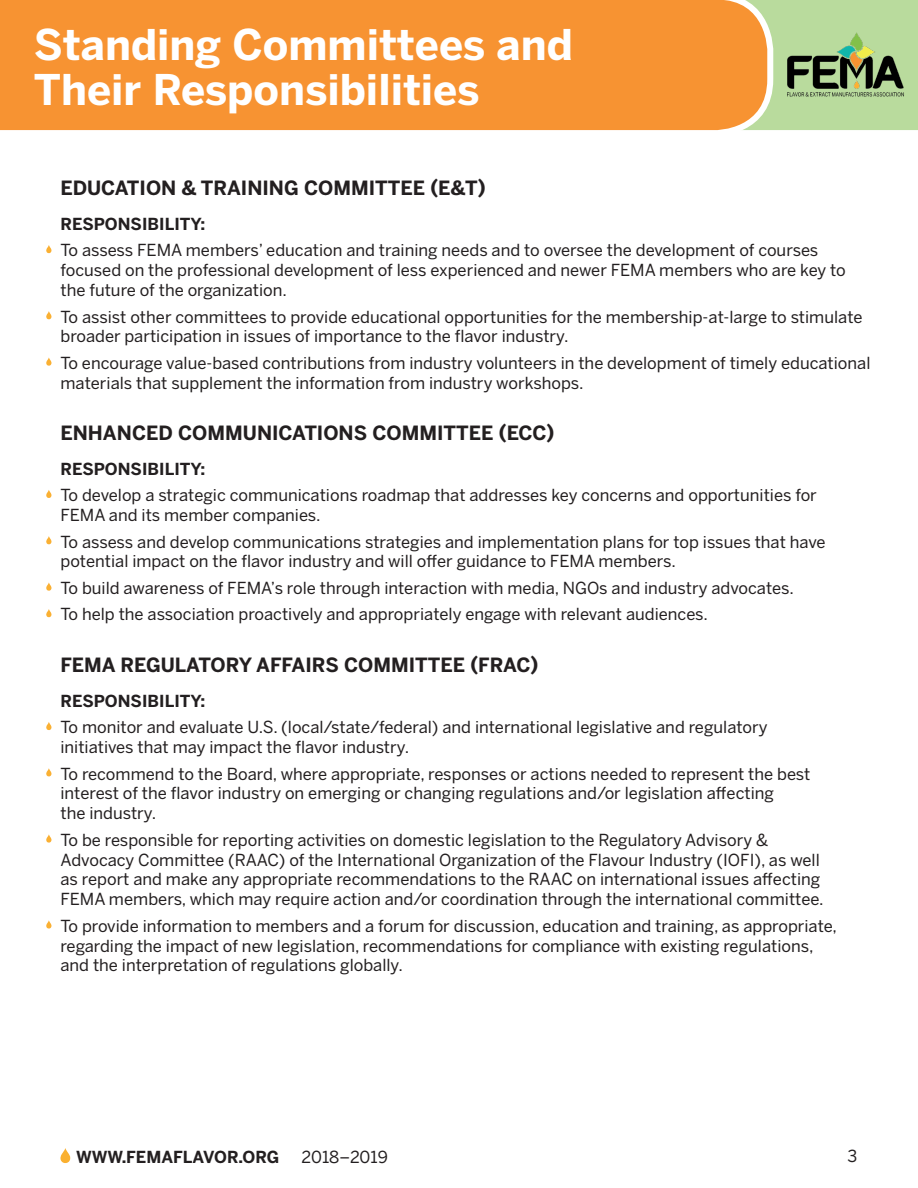
<style>
.page{position:relative;width:918px;height:1188px;background:#fff}
.page>*{position:absolute;margin:0;border:0;box-sizing:border-box;transform-origin:0 0}
.Section_Header_1{font:700 42px "Benton Sans";color:#fff}
.Bold_bullet_header{font:700 19.5px "Benton Sans";color:#231f20}
.resp__bullets{font:16.5px/19.8px "Benton Sans";color:#231f20}
.responsibility{font:700 16.5px "Benton Sans";color:#231f20}
</style>
<div class="page">
<div style="left:773px;top:0;width:145px;height:130px;background:#b9db9d"></div>
<div style="left:0;top:0;width:773px;height:131px;background:#f79332"></div>
<img style="left:779px;top:23px;width:133px;height:84px">
<svg style="left:60px;top:1148px;width:11px;height:15px"></svg>
<svg style="left:46px;top:490px;width:6px;height:8px"></svg>
<svg style="left:46px;top:536px;width:6px;height:9px"></svg>
<svg style="left:46px;top:583px;width:6px;height:8px"></svg>
<svg style="left:46px;top:609px;width:6px;height:8px"></svg>
<svg style="left:46px;top:722px;width:6px;height:8px"></svg>
<svg style="left:46px;top:768px;width:6px;height:9px"></svg>
<svg style="left:46px;top:834px;width:6px;height:9px"></svg>
<svg style="left:46px;top:920px;width:6px;height:9px"></svg>
<svg style="left:46px;top:245px;width:6px;height:8px"></svg>
<svg style="left:46px;top:311px;width:6px;height:9px"></svg>
<svg style="left:46px;top:358px;width:6px;height:8px"></svg>
<p class="Section_Header_1" style="left:34px;top:18px;width:541px">Standing Committees and</p>
<p class="Section_Header_1" style="left:34px;top:63px;width:447px">Their Responsibilities</p>
<p class="Bold_bullet_header" style="left:60px;top:176px;width:427px">EDUCATION &amp; TRAINING COMMITTEE (E&amp;T)</p>
<p class="responsibility" style="left:60px;top:213px;width:146px">RESPONSIBILITY:</p>
<p class="resp__bullets" style="left:60px;top:240px;width:787px">To assess FEMA members’ education and training needs and to oversee the development of courses focused on the professional development of less experienced and newer FEMA members who are key to the future of the organization.</p>
<p class="resp__bullets" style="left:60px;top:306px;width:804px">To assist other committees to provide educational opportunities for the membership-at-large to stimulate broader participation in issues of importance to the flavor industry.</p>
<p class="resp__bullets" style="left:60px;top:353px;width:812px">To encourage value-based contributions from industry volunteers in the development of timely educational materials that supplement the information from industry workshops.</p>
<p class="Bold_bullet_header" style="left:60px;top:421px;width:495px">ENHANCED COMMUNICATIONS COMMITTEE (ECC)</p>
<p class="responsibility" style="left:60px;top:458px;width:146px">RESPONSIBILITY:</p>
<p class="resp__bullets" style="left:60px;top:485px;width:758px">To develop a strategic communications roadmap that addresses key concerns and opportunities for<br>FEMA and its member companies.</p>
<p class="resp__bullets" style="left:60px;top:531px;width:767px">To assess and develop communications strategies and implementation plans for top issues that have potential impact on the flavor industry and will offer guidance to FEMA members.</p>
<p class="resp__bullets" style="left:60px;top:578px;width:735px">To build awareness of FEMA’s role through interaction with media, NGOs and industry advocates.</p>
<p class="resp__bullets" style="left:60px;top:604px;width:649px">To help the association proactively and appropriately engage with relevant audiences.</p>
<p class="Bold_bullet_header" style="left:60px;top:653px;width:479px">FEMA REGULATORY AFFAIRS COMMITTEE (FRAC)</p>
<p class="responsibility" style="left:60px;top:690px;width:146px">RESPONSIBILITY:</p>
<p class="resp__bullets" style="left:60px;top:717px;width:709px">To monitor and evaluate U.S. (local/state/federal) and international legislative and regulatory initiatives that may impact the flavor industry.</p>
<p class="resp__bullets" style="left:60px;top:764px;width:751px">To recommend to the Board, where appropriate, responses or actions needed to represent the best interest of the flavor industry on emerging or changing regulations and/or legislation affecting</p>
<p class="resp__bullets" style="left:60px;top:803px;width:97px">the industry.</p>
<p class="resp__bullets" style="left:60px;top:830px;width:765px">To be responsible for reporting activities on domestic legislation to the Regulatory Advisory &amp; Advocacy Committee (RAAC) of the International Organization of the Flavour Industry (IOFI), as well as report and make any appropriate recommendations to the RAAC on international issues affecting FEMA members, which may require action and/or coordination through the international committee.</p>
<p class="resp__bullets" style="left:60px;top:916px;width:778px">To provide information to members and a forum for discussion, education and training, as appropriate, regarding the impact of new legislation, recommendations for compliance with existing regulations, and the interpretation of regulations globally.</p>
<p class="responsibility" style="left:76px;top:1147px;width:205px">WWW.FEMAFLAVOR.ORG</p>
<p class="resp__bullets" style="left:302px;top:1147px;width:88px">2018–2019</p>
<p class="resp__bullets" style="left:847px;top:1146px;width:11px">3</p>
</div>
